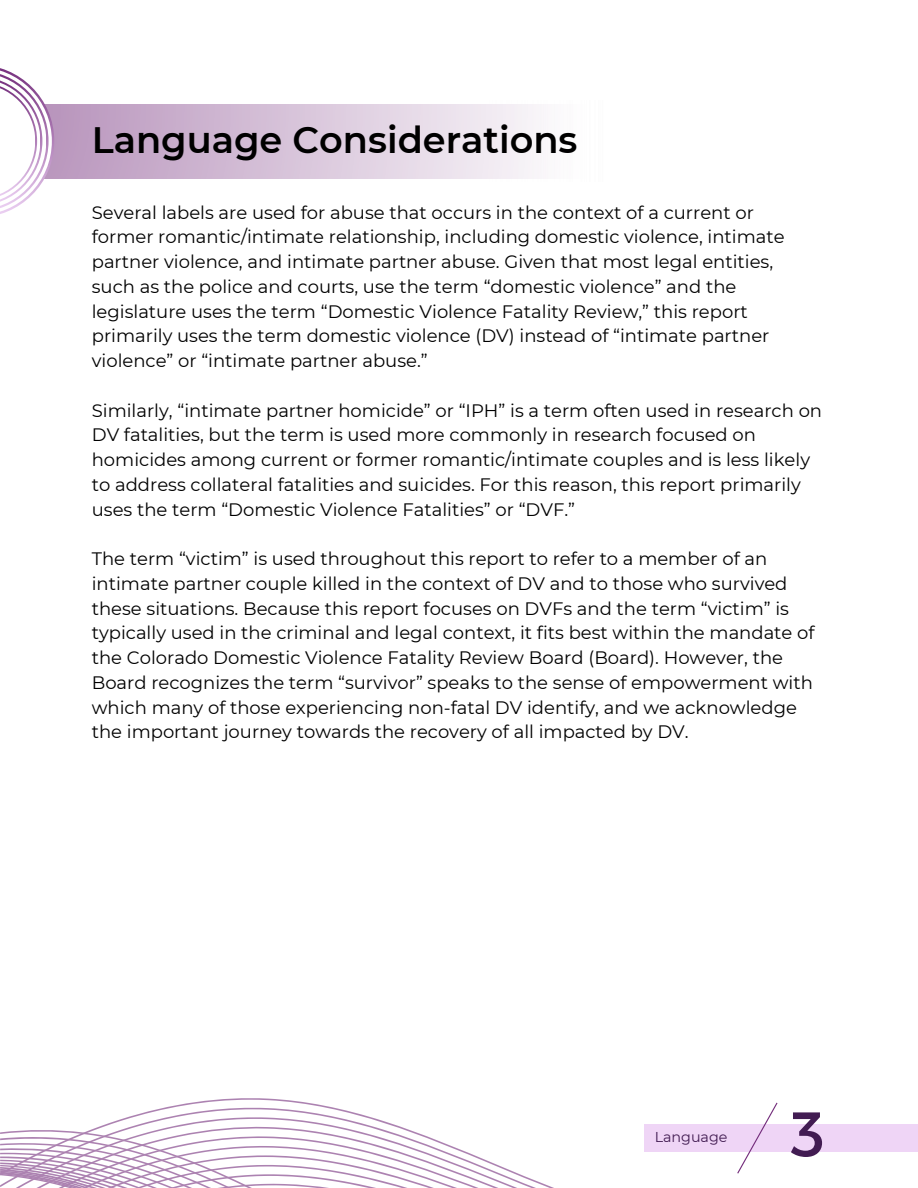
<style>
.page{position:relative;width:918px;height:1188px;background:#fff}
.page>*{position:absolute;margin:0;border:0;box-sizing:border-box;transform-origin:0 0}
.t1{font:63.3px "Montserrat";color:#421c52}
.t2{font:600 36.75px "Montserrat";color:#000}
.t3{font:18px/24.8px "Montserrat";color:#000}
.t4{font:14.25px "Montserrat";color:#421c52}
</style>
<div class="page">
<svg style="left:54px;top:104px;width:423px;height:74px;background:#d4bfd6"></svg>
<svg style="left:52px;top:104px;width:2px;height:75px"></svg>
<svg style="left:0;top:68px;width:52px;height:146px"></svg>
<svg style="left:0;top:71px;width:49px;height:141px"></svg>
<svg style="left:0;top:73px;width:46px;height:137px"></svg>
<svg style="left:0;top:77px;width:42px;height:129px"></svg>
<svg style="left:0;top:79px;width:40px;height:125px"></svg>
<svg style="left:0;top:82px;width:37px;height:118px"></svg>
<svg style="left:0;top:84px;width:35px;height:114px"></svg>
<svg style="left:0;top:1101px;width:918px;height:87px"></svg>
<h2 class="t2" style="left:92px;top:118px;width:487px">Language Considerations</h2>
<h2 class="t3" style="left:92px;top:200px;width:694px">Several labels are used for abuse that occurs in the context of a current or former romantic/intimate relationship, including domestic violence, intimate partner violence, and intimate partner abuse. Given that most legal entities, such as the police and courts, use the term “domestic violence” and the legislature uses the term “Domestic Violence Fatality Review,” this report primarily uses the term domestic violence (DV) instead of “intimate partner violence” or “intimate partner abuse.”</h2>
<p class="t3" style="left:92px;top:398px;width:732px">Similarly, “intimate partner homicide” or “IPH” is a term often used in research on DV fatalities, but the term is used more commonly in research focused on homicides among current or former romantic/intimate couples and is less likely to address collateral fatalities and suicides. For this reason, this report primarily uses the term “Domestic Violence Fatalities” or “DVF.”</p>
<p class="t3" style="left:92px;top:546px;width:724px">The term “victim” is used throughout this report to refer to a member of an intimate partner couple killed in the context of DV and to those who survived these situations. Because this report focuses on DVFs and the term “victim” is typically used in the criminal and legal context, it fits best within the mandate of the Colorado Domestic Violence Fatality Review Board (Board). However, the Board recognizes the term “survivor” speaks to the sense of empowerment with which many of those experiencing non-fatal DV identify, and we acknowledge the important journey towards the recovery of all impacted by DV.</p>
<h1 class="t4" style="left:655px;top:1128px;width:74px">Language</h1>
<p class="t1" style="left:791px;top:1093px;width:36px">3</p>
</div>
